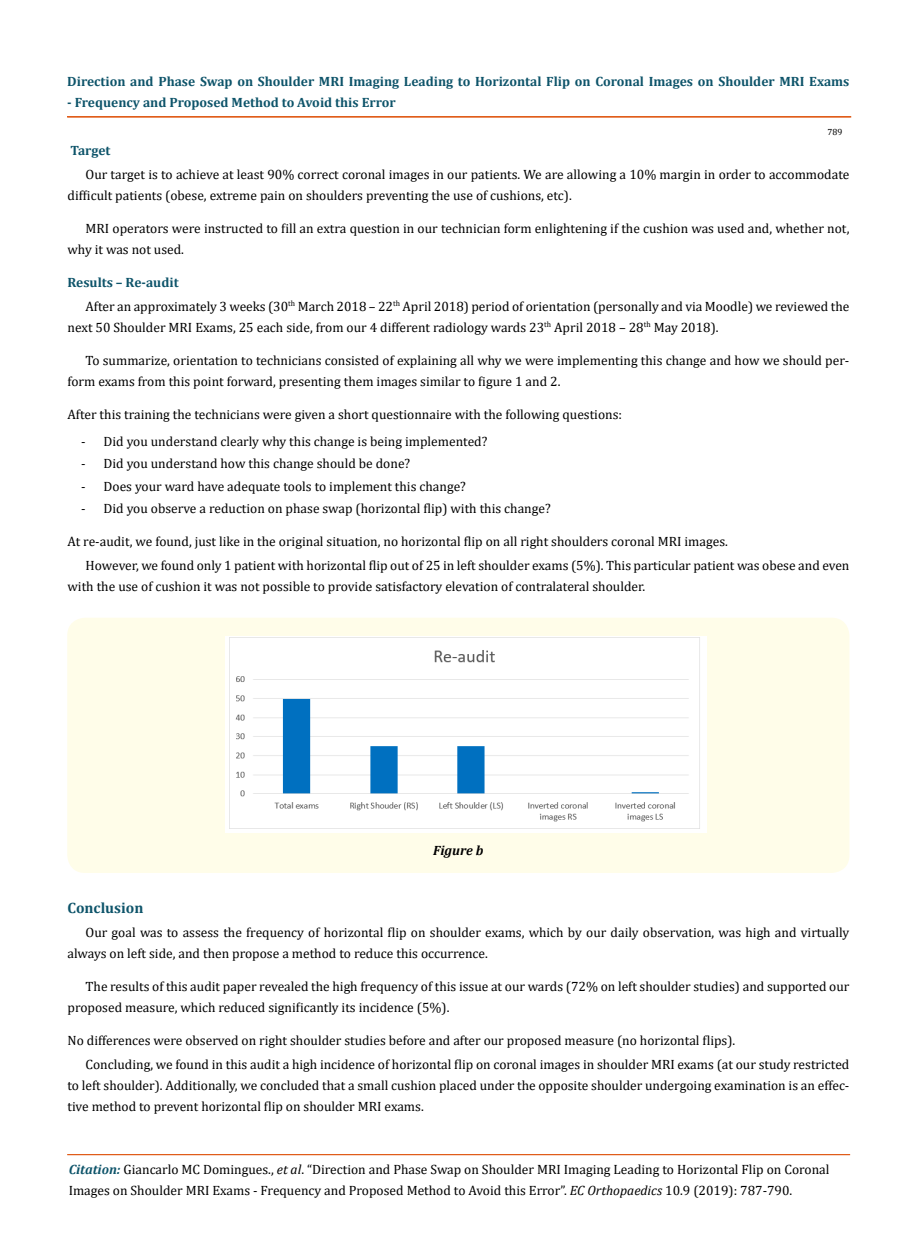
<style>
.page{position:relative;width:917px;height:1260px;background:#fff}
.page>*{position:absolute;margin:0;border:0;box-sizing:border-box;transform-origin:0 0}
.t1{font:700 15px "Cambria";color:#0e546a}
.t2{font:13.5px/21px "Cambria";color:#000}
.t3{font:700 13.5px "Cambria";color:#0e546a}
.t4{font:italic 700 13.5px "Cambria";color:#000}
.t5{font:9px "Cambria";color:#000}
.s1{font-weight:700;color:#0e546a}
.s2{font-weight:700;font-style:italic;color:#0e546a}
.s3{font-style:italic}
</style>
<div class="page">
<hr style="left:68px;top:117px;width:782px;height:1px;background:#e05d1a">
<div style="left:67px;top:116px;width:783px;height:1px;border:1px solid #e05d1a"></div>
<hr style="left:68px;top:1155px;width:781px;height:1px;background:#e05d1a">
<div style="left:68px;top:1154px;width:781px;height:1px;border:1px solid #e05d1a"></div>
<div style="left:67px;top:618px;width:782px;height:255px;background:#fffde9;border-radius:18px"></div>
<img style="left:226px;top:637px;width:481px;height:195px">
<p class="t3" style="left:67px;top:72px;width:783px">Direction and Phase Swap on Shoulder MRI Imaging Leading to Horizontal Flip on Coronal Images on Shoulder MRI Exams</p>
<p class="t3" style="left:67px;top:93px;width:330px">- Frequency and Proposed Method to Avoid this Error</p>
<p class="t3" style="left:70px;top:141px;width:42px">Target</p>
<p class="t2" style="left:67px;top:164px;width:783px;text-indent:18px">Our target is to achieve at least 90% correct coronal images in our patients. We are allowing a 10% margin in order to accommodate difficult patients (obese, extreme pain on shoulders preventing the use of cushions, etc).</p>
<p class="t2" style="left:68px;top:218px;width:783px;text-indent:18px">MRI operators were instructed to fill an extra question in our technician form enlightening if the cushion was used and, whether not, why it was not used.</p>
<p class="t2" style="left:86px;top:270px;width:765px;line-height:24px;text-indent:-18px"><span class="s1">Results – Re-audit<br></span>After an approximately 3 weeks (30<sup>th</sup> March 2018 – 22<sup>th</sup> April 2018) period of orientation (personally and via Moodle) we reviewed the</p>
<p class="t2" style="left:67px;top:317px;width:652px">next 50 Shoulder MRI Exams, 25 each side, from our 4 different radiology wards 23<sup>th</sup> April 2018 – 28<sup>th</sup> May 2018).</p>
<p class="t2" style="left:68px;top:350px;width:783px;text-indent:18px">To summarize, orientation to technicians consisted of explaining all why we were implementing this change and how we should per&shy;form exams from this point forward, presenting them images similar to figure 1 and 2.</p>
<p class="t2" style="left:68px;top:404px;width:556px">After this training the technicians were given a short questionnaire with the following questions:</p>
<p class="t2" style="left:81px;top:431px;width:408px">- Did you understand clearly why this change is being implemented?</p>
<p class="t2" style="left:81px;top:453px;width:331px">- Did you understand how this change should be done?</p>
<p class="t2" style="left:81px;top:476px;width:386px">- Does your ward have adequate tools to implement this change?</p>
<p class="t2" style="left:81px;top:498px;width:471px">- Did you observe a reduction on phase swap (horizontal flip) with this change?</p>
<p class="t2" style="left:86px;top:530px;width:765px;line-height:24px;text-indent:-18px">At re-audit, we found, just like in the original situation, no horizontal flip on all right shoulders coronal MRI images.<br>However, we found only 1 patient with horizontal flip out of 25 in left shoulder exams (5%). This particular patient was obese and even</p>
<p class="t2" style="left:68px;top:576px;width:579px">with the use of cushion it was not possible to provide satisfactory elevation of contralateral shoulder.</p>
<p class="t5" style="left:827px;top:127px;width:16px">789</p>
<p class="t4" style="left:433px;top:841px;width:52px">Figure b</p>
<p class="t1" style="left:68px;top:897px;width:77px">Conclusion</p>
<p class="t2" style="left:68px;top:921px;width:783px;text-indent:18px">Our goal was to assess the frequency of horizontal flip on shoulder exams, which by our daily observation, was high and virtually always on left side, and then propose a method to reduce this occurrence.</p>
<p class="t2" style="left:68px;top:975px;width:783px;text-indent:18px">The results of this audit paper revealed the high frequency of this issue at our wards (72% on left shoulder studies) and supported our proposed measure, which reduced significantly its incidence (5%).</p>
<p class="t2" style="left:86px;top:1028px;width:765px;line-height:24px;text-indent:-18px">No differences were observed on right shoulder studies before and after our proposed measure (no horizontal flips).<br>Concluding, we found in this audit a high incidence of horizontal flip on coronal images in shoulder MRI exams (at our study restricted</p>
<p class="t2" style="left:68px;top:1074px;width:783px">to left shoulder). Additionally, we concluded that a small cushion placed under the opposite shoulder undergoing examination is an effec&shy;tive method to prevent horizontal flip on shoulder MRI exams.</p>
<p class="t2" style="left:69px;top:1159px;width:762px"><span class="s2">Citation:</span> Giancarlo MC Domingues., <span class="s3">et al</span>. “Direction and Phase Swap on Shoulder MRI Imaging Leading to Horizontal Flip on Coronal<br>Images on Shoulder MRI Exams - Frequency and Proposed Method to Avoid this Error”. <span class="s3">EC Orthopaedics</span> 10.9 (2019): 787-790.</p>
</div>
